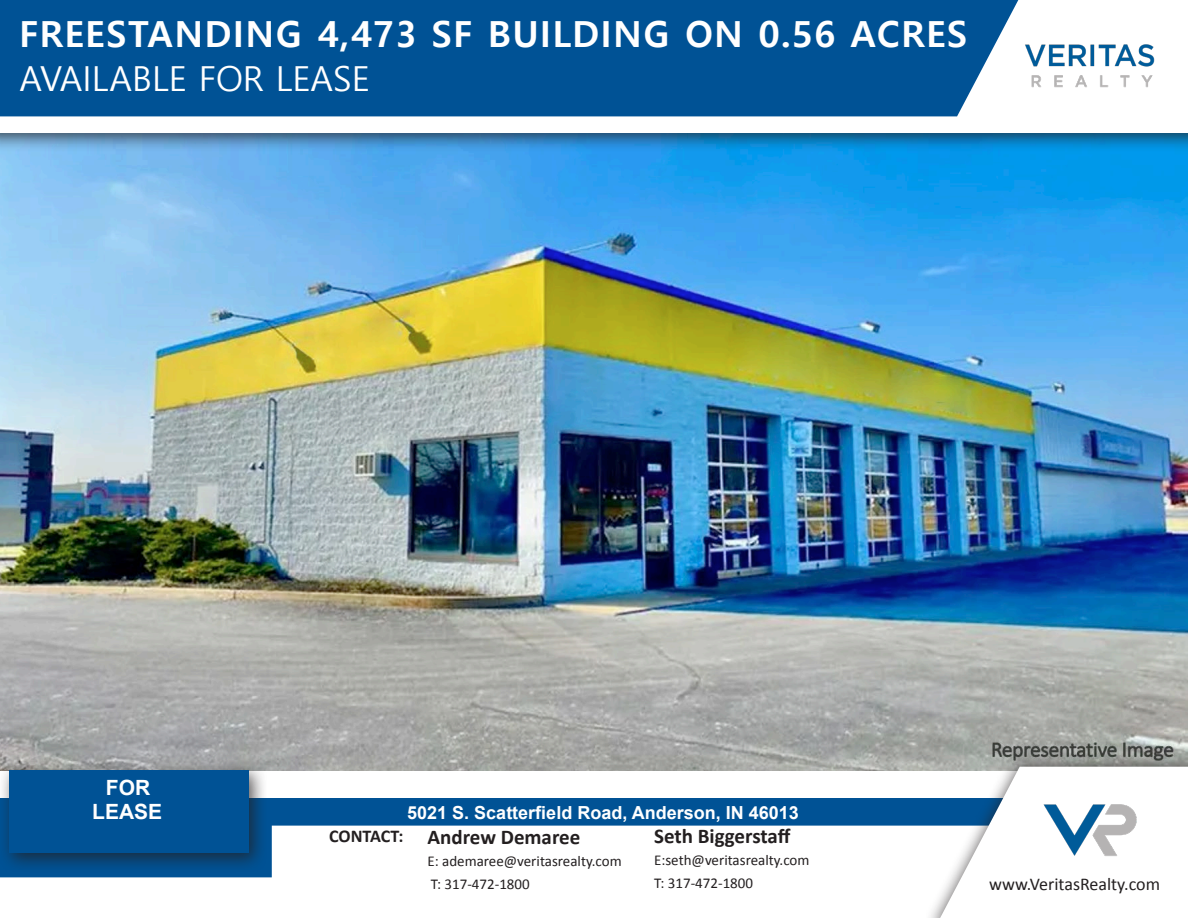
<style>
.page{position:relative;width:1188px;height:918px;background:#fff}
.page>*{position:absolute;margin:0;border:0;box-sizing:border-box;transform-origin:0 0}
.t1{font:700 36px "Malgun Gothic";letter-spacing:.04em;color:#fff}
.t2{font:34.5px "Malgun Gothic";color:#fff}
.t3{font:700 21px "Calibri";color:#231f20}
.t4{font:700 21px "Arial";color:#fff}
.t5{font:700 18px "Arial";color:#fff}
.t6{font:18px "Calibri";color:#231f20}
.t7{font:700 18px "Calibri";letter-spacing:-.005em;color:#231f20}
.t8{font:15px "Calibri";color:#231f20}
</style>
<div class="page">
<img style="left:0;top:153px;width:1188px;height:617px">
<div style="left:0;top:799px;width:1188px;height:82px;background:#005295"></div>
<div style="left:0;top:826px;width:922px;height:55px;background:#fff"></div>
<div style="left:0;top:760px;width:269px;height:113px;background:#231f20;opacity:.75"></div>
<div style="left:9px;top:771px;width:239px;height:82px;background:#005295"></div>
<div style="left:922px;top:751px;width:266px;height:167px;background:#231f20;opacity:.75"></div>
<svg style="left:940px;top:767px;width:248px;height:151px"></svg>
<img style="left:1041px;top:799px;width:101px;height:62px">
<div style="left:0;top:0;width:1188px;height:153px;background:#231f20;opacity:.75"></div>
<div style="left:0;top:0;width:1188px;height:132px;background:#fff"></div>
<div style="left:0;top:0;width:1018px;height:116px;background:#005295"></div>
<img style="left:1025px;top:44px;width:130px;height:44px">
<p class="t1" style="left:20px;top:12px;width:950px">FREESTANDING 4,473 SF BUILDING ON 0.56 ACRES</p>
<p class="t2" style="left:20px;top:59px;width:352px">AVAILABLE FOR LEASE</p>
<p class="t4" style="left:106px;top:774px;width:46px">FOR</p>
<p class="t4" style="left:92px;top:798px;width:72px">LEASE</p>
<p class="t5" style="left:407px;top:800px;width:393px">5021 S. Scatterfield Road, Anderson, IN 46013</p>
<p class="t7" style="left:329px;top:824px;width:76px">CONTACT:</p>
<p class="t3" style="left:654px;top:821px;width:138px">Seth Biggerstaff</p>
<p class="t8" style="left:654px;top:850px;width:157px">E:seth@veritasrealty.com</p>
<p class="t8" style="left:654px;top:873px;width:100px">T: 317-472-1800</p>
<p class="t6" style="left:989px;top:872px;width:172px">www.VeritasRealty.com</p>
<p class="t3" style="left:427px;top:822px;width:154px">Andrew Demaree</p>
<p class="t8" style="left:427px;top:851px;width:196px">E: ademaree@veritasrealty.com</p>
<p class="t8" style="left:431px;top:873px;width:100px">T: 317-472-1800</p>
</div>
